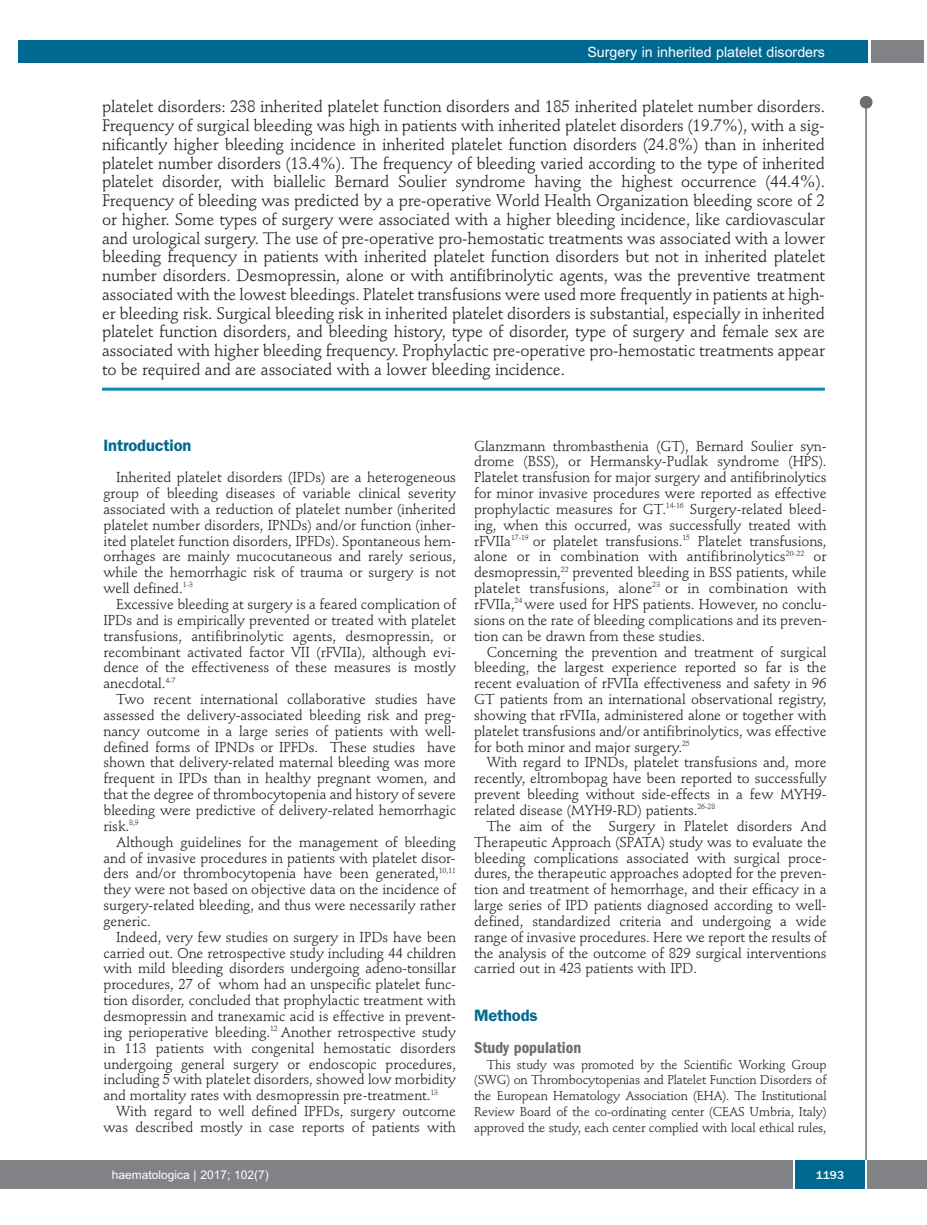
<style>
.page{position:relative;width:927px;height:1225px;background:#fff}
.page>*{position:absolute;margin:0;border:0;box-sizing:border-box;transform-origin:0 0}
.t1{font:16.5px/18.8px "Stempel Schneidler";letter-spacing:-.01em;color:#231f20;text-align:justify}
.t2{font:600 16.5px "Franklin Gothic";letter-spacing:-.01em;color:#006991}
.t3{font:600 condensed 16.5px "Franklin Gothic";color:#6c6d70}
.t4{font:14.25px/15.9px "Stempel Schneidler";letter-spacing:-.005em;color:#231f20;text-align:justify}
.t5{font:14.25px "Arial";color:#fff}
.t6{font:12.75px/15.9px "Stempel Schneidler";letter-spacing:-.015em;color:#231f20;text-align:justify}
.t7{font:12px "Arial";color:#fff}
.t8{font:500 12px "Franklin Gothic";color:#fff}
</style>
<div class="page">
<div style="left:860px;top:96px;width:12px;height:13px;background:#6c6d70;border-radius:50%"></div>
<hr style="left:865px;top:98px;width:2px;height:1062px;background:#6c6d70">
<div style="left:871px;top:40px;width:52px;height:22px;background:#808285"></div>
<div style="left:18px;top:40px;width:849px;height:22px;background:#006991"></div>
<div style="left:17px;top:1160px;width:910px;height:28px;background:#808285"></div>
<div style="left:795px;top:1160px;width:70px;height:28px;background:#006991"></div>
<hr style="left:793px;top:1160px;width:2px;height:28px;background:#fff">
<hr style="left:865px;top:1160px;width:2px;height:28px;background:#fff">
<div style="left:0;top:1160px;width:17px;height:28px;background:#808285"></div>
<hr style="left:102px;top:388px;width:723px;height:3px;background:#0d8aaf">
<p class="t5" style="left:587px;top:44px;width:239px">Surgery in inherited platelet disorders</p>
<p class="t1" style="left:102px;top:99px;width:724px">platelet disorders: 238 inherited platelet function disorders and 185 inherited platelet number disorders.<br>Frequency of surgical bleeding was high in patients with inherited platelet disorders (19.7%), with a sig&shy;nificantly higher bleeding incidence in inherited platelet function disorders (24.8%) than in inherited platelet number disorders (13.4%). The frequency of bleeding varied according to the type of inherited platelet disorder, with biallelic Bernard Soulier syndrome having the highest occurrence (44.4%).<br>Frequency of bleeding was predicted by a pre-operative World Health Organization bleeding score of 2 or higher. Some types of surgery were associated with a higher bleeding incidence, like cardiovascular and urological surgery. The use of pre-operative pro-hemostatic treatments was associated with a lower bleeding frequency in patients with inherited platelet function disorders but not in inherited platelet number disorders. Desmopressin, alone or with antifibrinolytic agents, was the preventive treatment associated with the lowest bleedings. Platelet transfusions were used more frequently in patients at high&shy;er bleeding risk. Surgical bleeding risk in inherited platelet disorders is substantial, especially in inherited platelet function disorders, and bleeding history, type of disorder, type of surgery and female sex are associated with higher bleeding frequency. Prophylactic pre-operative pro-hemostatic treatments appear to be required and are associated with a lower bleeding incidence.</p>
<p class="t2" style="left:104px;top:439px;width:89px">Introduction</p>
<p class="t4" style="left:103px;top:471px;width:354px;text-indent:13px">Inherited platelet disorders (IPDs) are a heterogeneous group of bleeding diseases of variable clinical severity associated with a reduction of platelet number (inherited platelet number disorders, IPNDs) and/or function (inher&shy;ited platelet function disorders, IPFDs). Spontaneous hem&shy;orrhages are mainly mucocutaneous and rarely serious, while the hemorrhagic risk of trauma or surgery is not well defined.<sup>1-3</sup></p>
<p class="t4" style="left:104px;top:597px;width:354px;text-indent:13px">Excessive bleeding at surgery is a feared complication of IPDs and is empirically prevented or treated with platelet transfusions, antifibrinolytic agents, desmopressin, or recombinant activated factor VII (rFVIIa), although evi&shy;dence of the effectiveness of these measures is mostly anecdotal.<sup>4-7</sup></p>
<p class="t4" style="left:104px;top:692px;width:354px;text-indent:13px">Two recent international collaborative studies have assessed the delivery-associated bleeding risk and preg&shy;nancy outcome in a large series of patients with well&shy;defined forms of IPNDs or IPFDs. These studies have shown that delivery-related maternal bleeding was more frequent in IPDs than in healthy pregnant women, and that the degree of thrombocytopenia and history of severe bleeding were predictive of delivery-related hemorrhagic risk.<sup>8,9</sup></p>
<p class="t4" style="left:103px;top:835px;width:354px;text-indent:13px">Although guidelines for the management of bleeding and of invasive procedures in patients with platelet disor&shy;ders and/or thrombocytopenia have been generated,<sup>10,11 </sup>they were not based on objective data on the incidence of surgery-related bleeding, and thus were necessarily rather generic.</p>
<p class="t4" style="left:103px;top:930px;width:354px;text-indent:13px">Indeed, very few studies on surgery in IPDs have been carried out. One retrospective study including 44 children with mild bleeding disorders undergoing adeno-tonsillar procedures, 27 of whom had an unspecific platelet func&shy;tion disorder, concluded that prophylactic treatment with desmopressin and tranexamic acid is effective in prevent&shy;ing perioperative bleeding.<sup>12</sup> Another retrospective study in 113 patients with congenital hemostatic disorders undergoing general surgery or endoscopic procedures, including 5 with platelet disorders, showed low morbidity and mortality rates with desmopressin pre-treatment.<sup>13</sup></p>
<p class="t4" style="left:104px;top:1104px;width:354px;text-align:right">With regard to well defined IPFDs, surgery outcome was described mostly in case reports of patients with</p>
<p class="t4" style="left:474px;top:439px;width:354px">Glanzmann thrombasthenia (GT), Bernard Soulier syn&shy;drome (BSS), or Hermansky-Pudlak syndrome (HPS).<br>Platelet transfusion for major surgery and antifibrinolytics for minor invasive procedures were reported as effective prophylactic measures for GT.<sup>14-16</sup> Surgery-related bleed&shy;ing, when this occurred, was successfully treated with rFVIIa<sup>17-19</sup> or platelet transfusions.<sup>15</sup> Platelet transfusions, alone or in combination with antifibrinolytics<sup>20-22</sup> or desmopressin,<sup>22</sup> prevented bleeding in BSS patients, while platelet transfusions, alone<sup>23</sup> or in combination with rFVIIa,<sup>24</sup> were used for HPS patients. However, no conclu&shy;sions on the rate of bleeding complications and its preven&shy;tion can be drawn from these studies.</p>
<p class="t4" style="left:474px;top:645px;width:354px;text-indent:13px">Concerning the prevention and treatment of surgical bleeding, the largest experience reported so far is the recent evaluation of rFVIIa effectiveness and safety in 96<br>GT patients from an international observational registry, showing that rFVIIa, administered alone or together with platelet transfusions and/or antifibrinolytics, was effective for both minor and major surgery.<sup>25</sup></p>
<p class="t4" style="left:474px;top:756px;width:354px;text-indent:13px">With regard to IPNDs, platelet transfusions and, more recently, eltrombopag have been reported to successfully prevent bleeding without side-effects in a few MYH9- related disease (MYH9-RD) patients.<sup>26-28</sup></p>
<p class="t4" style="left:474px;top:819px;width:354px;text-indent:13px">The aim of the Surgery in Platelet disorders And Therapeutic Approach (SPATA) study was to evaluate the bleeding complications associated with surgical proce&shy;dures, the therapeutic approaches adopted for the preven&shy;tion and treatment of hemorrhage, and their efficacy in a large series of IPD patients diagnosed according to well&shy;defined, standardized criteria and undergoing a wide range of invasive procedures. Here we report the results of the analysis of the outcome of 829 surgical interventions carried out in 423 patients with IPD.</p>
<p class="t2" style="left:474px;top:1009px;width:65px">Methods</p>
<p class="t3" style="left:474px;top:1041px;width:109px">Study population</p>
<p class="t6" style="left:474px;top:1057px;width:354px;text-indent:13px">This study was promoted by the Scientific Working Group (SWG) on Thrombocytopenias and Platelet Function Disorders of the European Hematology Association (EHA). The Institutional Review Board of the co-ordinating center (CEAS Umbria, Italy) approved the study, each center complied with local ethical rules,</p>
<p class="t7" style="left:112px;top:1167px;width:158px">haematologica | 2017; 102(7)</p>
<p class="t8" style="left:816px;top:1167px;width:30px">1193</p>
</div>
